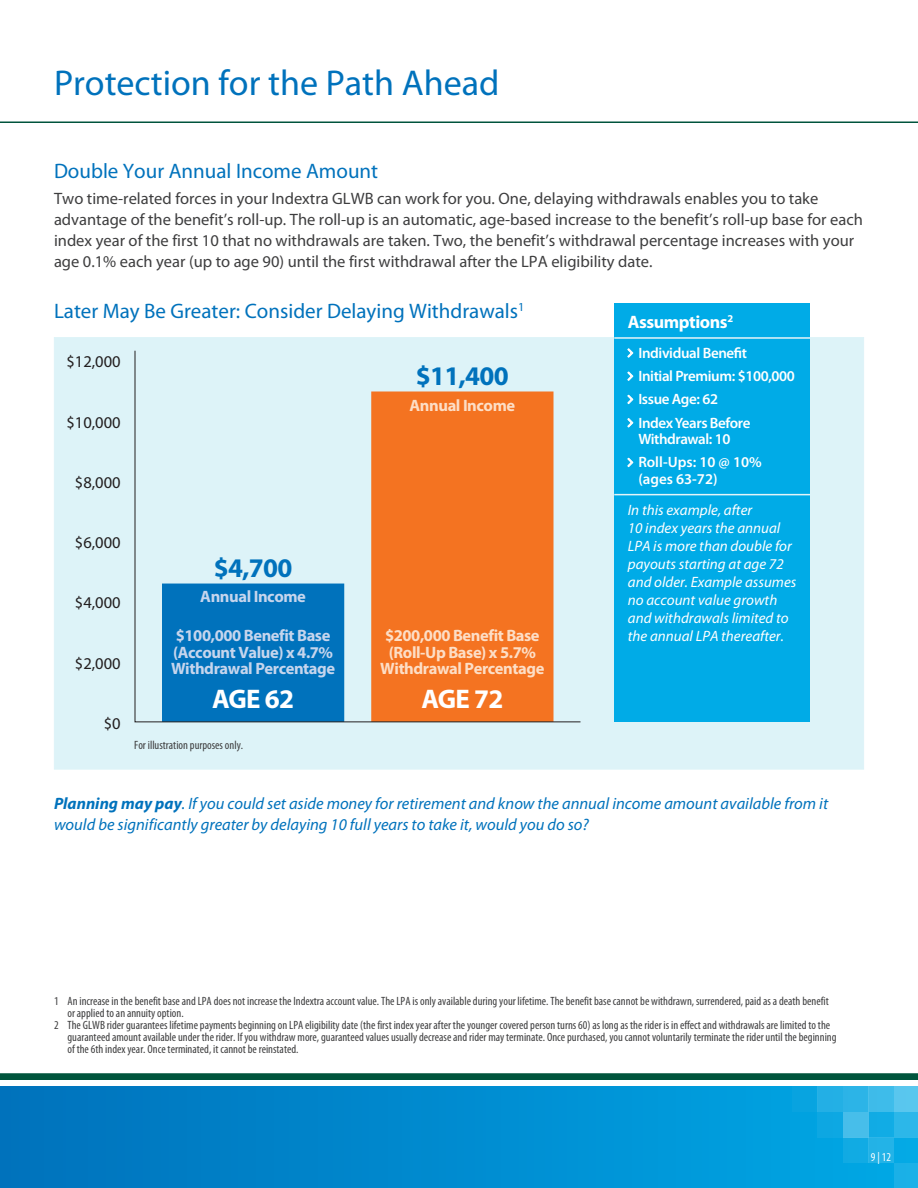
<style>
.page{position:relative;width:918px;height:1188px;background:#fff}
.page>*{position:absolute;margin:0;border:0;box-sizing:border-box;transform-origin:0 0}
.t1{font:36px "Myriad Pro";color:#0072bc}
.t2{font:700 27px "Myriad Pro";letter-spacing:-.025em;color:#0072bc}
.t3{font:700 27px "Myriad Pro";letter-spacing:-.025em;color:#fff}
.t4{font:21px "Myriad Pro";color:#0072bc}
.t5{font:700 18px "Myriad Pro";letter-spacing:-.025em;color:#fff}
.t6{font:16.5px/21px "Myriad Pro";color:#3e3e3f}
.t7{font:italic 16.5px/21px "Myriad Pro";color:#0072bc}
.t8{font:700 16.5px/16.5px "Myriad Pro";letter-spacing:-.025em;color:#c6d5ed}
.t9{font:700 16.5px/16.5px "Myriad Pro";letter-spacing:-.025em;color:#fddec6;text-align:center}
.t10{font:16.5px "Myriad Pro";color:#231f20}
.t11{font:italic 15px/18px "Myriad Pro";color:#fff}
.t12{font:600 15px/23.2px "Myriad Pro";letter-spacing:-.025em;color:#fff}
.t13{font:condensed 12px "Myriad Pro";color:#3e3e3f}
.t14{font:condensed 12px "Myriad Pro";color:#fff}
.s1{font-weight:700}
</style>
<div class="page">
<hr style="left:0;top:122px;width:918px;height:1px;background:#00543c">
<div style="left:0;top:1087px;width:918px;height:101px;background:linear-gradient(to right,#0071bb,#00a8e5)"></div>
<hr style="left:0;top:1087px;width:1px;height:101px;background:#0072bc">
<div style="left:894px;top:1087px;width:24px;height:25px;background:#59c6ee"></div>
<div style="left:868px;top:1087px;width:26px;height:25px;background:#3ebcea"></div>
<div style="left:843px;top:1087px;width:25px;height:25px;background:#2cb4e7"></div>
<div style="left:818px;top:1087px;width:25px;height:25px;background:#23afe5"></div>
<div style="left:792px;top:1087px;width:26px;height:25px;background:#08a4e0"></div>
<div style="left:894px;top:1112px;width:24px;height:26px;background:#2cb7e9"></div>
<div style="left:868px;top:1112px;width:26px;height:26px;background:#11ace5"></div>
<div style="left:843px;top:1112px;width:25px;height:26px;background:#47beea"></div>
<div style="left:818px;top:1112px;width:25px;height:26px;background:#0da7e2"></div>
<div style="left:894px;top:1138px;width:24px;height:25px;background:#04a9e5"></div>
<div style="left:868px;top:1138px;width:26px;height:25px;background:#23b3e7"></div>
<div style="left:843px;top:1138px;width:25px;height:25px;background:#11abe3"></div>
<div style="left:894px;top:1163px;width:24px;height:25px;background:#1ab0e7"></div>
<svg style="left:0;top:1073px;width:918px;height:7px;background:#095a42"></svg>
<div style="left:54px;top:337px;width:810px;height:433px;background:#ddf3f8"></div>
<div style="left:614px;top:304px;width:196px;height:418px;background:#00abe7"></div>
<hr style="left:614px;top:337px;width:196px;height:2px;background:#e4f4f8">
<hr style="left:614px;top:494px;width:196px;height:1px;background:#e4f4f8">
<svg style="left:134px;top:350px;width:447px;height:373px"></svg>
<h1 class="t1" style="left:54px;top:63px;width:447px">Protection for the Path Ahead</h1>
<h3 class="t4" style="left:54px;top:159px;width:326px">Double Your Annual Income Amount</h3>
<p class="t6" style="left:54px;top:188px;width:810px">Two time-related forces in your Indextra GLWB can work for you. One, delaying withdrawals enables you to take advantage of the benefit’s roll-up. The roll-up is an automatic, age-based increase to the benefit’s roll-up base for each index year of the first 10 that no withdrawals are taken. Two, the benefit’s withdrawal percentage increases with your age 0.1% each year (up to age 90) until the first withdrawal after the LPA eligibility date.</p>
<h3 class="t4" style="left:54px;top:300px;width:472px">Later May Be Greater: Consider Delaying Withdrawals<sup>1</sup></h3>
<h3 class="t5" style="left:628px;top:312px;width:107px">Assumptions<sup>2</sup></h3>
<p class="t12" style="left:638px;top:341px;width:158px">Individual Benefit<br>Initial Premium: $100,000<br>Issue Age: 62<br>Index Years Before</p>
<p class="t12" style="left:638px;top:428px;width:125px">Withdrawal: 10<br>Roll-Ups: 10 @ 10%</p>
<p class="t12" style="left:638px;top:467px;width:81px">(ages 63-72)</p>
<p class="t11" style="left:628px;top:502px;width:170px">In this example, after<br>10 index years the annual<br>LPA is more than double for payouts starting at age 72 and older. Example assumes no account value growth and withdrawals limited to the annual LPA thereafter.</p>
<h3 class="t10" style="left:66px;top:353px;width:56px">$12,000</h3>
<h2 class="t2" style="left:416px;top:361px;width:94px">$11,400</h2>
<h3 class="t9" style="left:410px;top:397px;width:107px">Annual Income</h3>
<h3 class="t10" style="left:66px;top:413px;width:56px">$10,000</h3>
<h3 class="t10" style="left:75px;top:473px;width:47px">$8,000</h3>
<h3 class="t10" style="left:75px;top:534px;width:47px">$6,000</h3>
<h2 class="t2" style="left:214px;top:553px;width:80px">$4,700</h2>
<h3 class="t8" style="left:200px;top:588px;width:107px">Annual Income</h3>
<h3 class="t10" style="left:75px;top:594px;width:47px">$4,000</h3>
<h3 class="t8" style="left:171px;top:628px;width:166px">$100,000 Benefit Base (Account Value) x 4.7%<br>Withdrawal Percentage</h3>
<h3 class="t9" style="left:380px;top:628px;width:166px">$200,000 Benefit Base (Roll-Up Base) x 5.7%<br>Withdrawal Percentage</h3>
<h3 class="t10" style="left:75px;top:654px;width:47px">$2,000</h3>
<h3 class="t10" style="left:104px;top:715px;width:18px">$0</h3>
<h2 class="t3" style="left:212px;top:684px;width:83px">AGE 62</h2>
<h2 class="t3" style="left:421px;top:684px;width:83px">AGE 72</h2>
<p class="t13" style="left:134px;top:739px;width:110px">For illustration purposes only.</p>
<h3 class="t7" style="left:54px;top:793px;width:776px"><span class="s1">Planning may pay</span>. If you could set aside money for retirement and know the annual income amount available from it would be significantly greater by delaying 10 full years to take it, would you do so?</h3>
<p class="t13" style="left:54px;top:995px;width:776px">1 An increase in the benefit base and LPA does not increase the Indextra account value. The LPA is only available during your lifetime. The benefit base cannot be withdrawn, surrendered, paid as a death benefit</p>
<p class="t13" style="left:68px;top:1007px;width:118px">or applied to an annuity option.</p>
<p class="t13" style="left:54px;top:1019px;width:778px">2 The GLWB rider guarantees lifetime payments beginning on LPA eligibility date (the first index year after the younger covered person turns 60) as long as the rider is in effect and withdrawals are limited to the</p>
<p class="t13" style="left:68px;top:1031px;width:771px">guaranteed amount available under the rider. If you withdraw more, guaranteed values usually decrease and rider may terminate. Once purchased, you cannot voluntarily terminate the rider until the beginning</p>
<p class="t13" style="left:68px;top:1043px;width:233px">of the 6th index year. Once terminated, it cannot be reinstated.</p>
<p class="t14" style="left:871px;top:1151px;width:22px">9 | 12</p>
</div>
